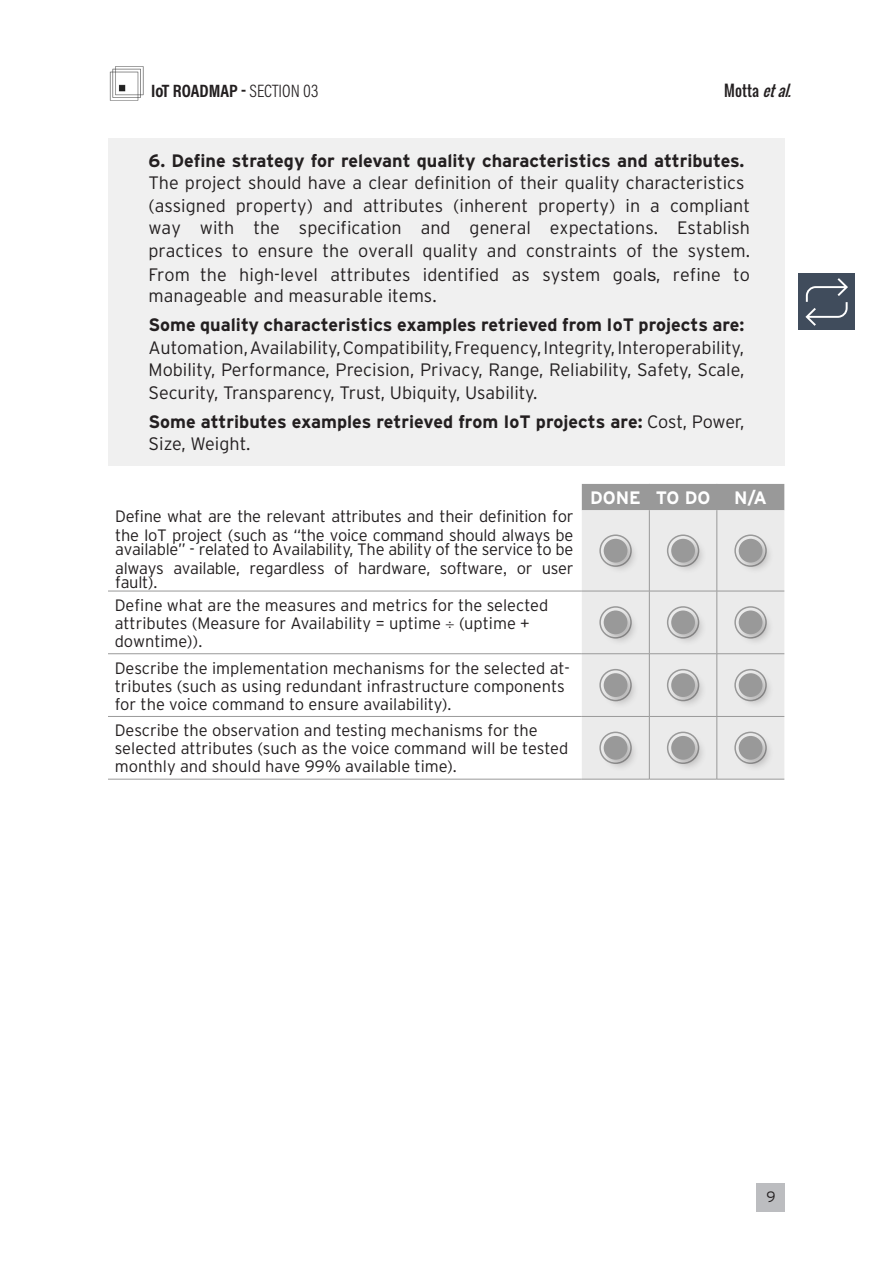
<style>
.page{position:relative;width:893px;height:1263px;background:#fff}
.page>*{position:absolute;margin:0;border:0;box-sizing:border-box;transform-origin:0 0}
.Question{font:300 18px/22.8px "Interstate";color:#231f20}
.Question-2{font:700 18px/29.2px "Interstate";color:#231f20}
.t1{font:700 18px "Acumin Pro Cond";color:#231f20}
.Table_Title{font:700 18px "Interstate";color:#fff}
.Table_text{font:300 16.5px/18px "Interstate";letter-spacing:-.005em;color:#231f20}
.t2{font:15px "Oswald";color:#231f20}
.t3{font:300 15px "Interstate";color:#231f20}
.s1{font-weight:300}
.s2{font-style:italic}
.s3{font-weight:700}
.s4{font-family:"Helvetica Neue";font-weight:400;font-size:17.55px}
.s5{font-family:"Helvetica Neue";font-weight:400}
.s6{font-family:"Minion Pro";font-weight:400}
</style>
<div class="page">
<div style="left:757px;top:1183px;width:28px;height:28px;background:#bcbdc0"></div>
<img style="left:109px;top:66px;width:35px;height:35px">
<div style="left:108px;top:138px;width:677px;height:328px;background:#f0f0f0"></div>
<div style="left:582px;top:510px;width:202px;height:269px;background:#ebebeb"></div>
<div style="left:582px;top:484px;width:202px;height:26px;background:#999"></div>
<hr style="left:649px;top:510px;width:1px;height:81px;background:#999">
<hr style="left:717px;top:510px;width:1px;height:81px;background:#999">
<hr style="left:649px;top:591px;width:1px;height:62px;background:#999">
<hr style="left:717px;top:591px;width:1px;height:62px;background:#999">
<hr style="left:649px;top:654px;width:1px;height:62px;background:#999">
<hr style="left:717px;top:654px;width:1px;height:62px;background:#999">
<hr style="left:649px;top:717px;width:1px;height:62px;background:#999">
<hr style="left:717px;top:717px;width:1px;height:62px;background:#999">
<hr style="left:108px;top:591px;width:474px;height:1px;background:#999">
<hr style="left:582px;top:591px;width:67px;height:1px;background:#999">
<hr style="left:649px;top:591px;width:68px;height:1px;background:#999">
<hr style="left:717px;top:591px;width:67px;height:1px;background:#999">
<hr style="left:108px;top:653px;width:474px;height:1px;background:#999">
<hr style="left:582px;top:653px;width:67px;height:1px;background:#999">
<hr style="left:649px;top:653px;width:68px;height:1px;background:#999">
<hr style="left:717px;top:653px;width:67px;height:1px;background:#999">
<hr style="left:108px;top:716px;width:474px;height:1px;background:#999">
<hr style="left:582px;top:716px;width:67px;height:1px;background:#999">
<hr style="left:649px;top:716px;width:68px;height:1px;background:#999">
<hr style="left:717px;top:716px;width:67px;height:1px;background:#999">
<hr style="left:108px;top:779px;width:474px;height:1px;background:#999">
<hr style="left:582px;top:779px;width:67px;height:1px;background:#999">
<hr style="left:649px;top:779px;width:68px;height:1px;background:#999">
<hr style="left:717px;top:779px;width:67px;height:1px;background:#999">
<div style="left:599px;top:534px;width:33px;height:33px;border:2px solid #999;border-radius:50%"></div>
<div style="left:601px;top:536px;width:38px;height:39px;background:#231f20;opacity:.25"></div>
<div style="left:604px;top:539px;width:23px;height:23px;background:#999;border-radius:50%"></div>
<div style="left:667px;top:534px;width:32px;height:33px;border:2px solid #999;border-radius:50%"></div>
<div style="left:669px;top:536px;width:38px;height:39px;background:#231f20;opacity:.25"></div>
<div style="left:671px;top:539px;width:24px;height:23px;background:#999;border-radius:50%"></div>
<div style="left:734px;top:534px;width:33px;height:33px;border:2px solid #999;border-radius:50%"></div>
<div style="left:736px;top:536px;width:38px;height:39px;background:#231f20;opacity:.25"></div>
<div style="left:739px;top:539px;width:23px;height:23px;background:#999;border-radius:50%"></div>
<div style="left:599px;top:606px;width:33px;height:33px;border:2px solid #999;border-radius:50%"></div>
<div style="left:601px;top:608px;width:38px;height:38px;background:#231f20;opacity:.25"></div>
<div style="left:604px;top:610px;width:23px;height:24px;background:#999;border-radius:50%"></div>
<div style="left:667px;top:606px;width:32px;height:33px;border:2px solid #999;border-radius:50%"></div>
<div style="left:669px;top:608px;width:38px;height:38px;background:#231f20;opacity:.25"></div>
<div style="left:671px;top:610px;width:24px;height:24px;background:#999;border-radius:50%"></div>
<div style="left:734px;top:606px;width:33px;height:33px;border:2px solid #999;border-radius:50%"></div>
<div style="left:736px;top:608px;width:38px;height:38px;background:#231f20;opacity:.25"></div>
<div style="left:739px;top:610px;width:23px;height:24px;background:#999;border-radius:50%"></div>
<div style="left:599px;top:669px;width:33px;height:32px;border:2px solid #999;border-radius:50%"></div>
<div style="left:601px;top:671px;width:38px;height:38px;background:#231f20;opacity:.25"></div>
<div style="left:604px;top:673px;width:23px;height:24px;background:#999;border-radius:50%"></div>
<div style="left:667px;top:669px;width:32px;height:32px;border:2px solid #999;border-radius:50%"></div>
<div style="left:669px;top:671px;width:38px;height:38px;background:#231f20;opacity:.25"></div>
<div style="left:671px;top:673px;width:24px;height:24px;background:#999;border-radius:50%"></div>
<div style="left:734px;top:669px;width:33px;height:32px;border:2px solid #999;border-radius:50%"></div>
<div style="left:736px;top:671px;width:38px;height:38px;background:#231f20;opacity:.25"></div>
<div style="left:739px;top:673px;width:23px;height:24px;background:#999;border-radius:50%"></div>
<div style="left:599px;top:732px;width:33px;height:32px;border:2px solid #999;border-radius:50%"></div>
<div style="left:601px;top:733px;width:38px;height:39px;background:#231f20;opacity:.25"></div>
<div style="left:604px;top:736px;width:23px;height:24px;background:#999;border-radius:50%"></div>
<div style="left:667px;top:732px;width:32px;height:32px;border:2px solid #999;border-radius:50%"></div>
<div style="left:669px;top:733px;width:38px;height:39px;background:#231f20;opacity:.25"></div>
<div style="left:671px;top:736px;width:24px;height:24px;background:#999;border-radius:50%"></div>
<div style="left:734px;top:732px;width:33px;height:32px;border:2px solid #999;border-radius:50%"></div>
<div style="left:736px;top:733px;width:38px;height:39px;background:#231f20;opacity:.25"></div>
<div style="left:739px;top:736px;width:23px;height:24px;background:#999;border-radius:50%"></div>
<div style="left:799px;top:274px;width:56px;height:56px;background:#404c5c"></div>
<svg style="left:805px;top:278px;width:43px;height:48px"></svg>
<p class="t1" style="left:151px;top:79px;width:169px">IoT ROADMAP - <span class="s1">SECTION 03</span></p>
<p class="t2" style="left:724px;top:79px;width:74px">Motta <span class="s2">etal.</span></p>
<p class="Question" style="left:148px;top:149px;width:603px"><span class="s3">6. Define strategy for relevant quality characteristics and attributes.<br></span>The project should have a clear definition of their quality characteristics (assigned property) and attributes (inherent property) in a compliant way with the specification and general expectations. Establish practices to ensure the overall quality and constraints of the system.<br>From the high-level attributes identified as system goal<span class="s4">s</span>, refine to</p>
<p class="Question-2" style="left:148px;top:281px;width:597px"><span class="s1">manageable and measurable items.<br></span>Some quality characteristics examples retrieved from IoT projects are:</p>
<p class="Question" style="left:149px;top:336px;width:597px;text-align:justify">Automation, Availability, Compatibility, Frequency, Integrity, Interoperability, Mobility, Performance, Precision, Privacy, Range, Reliability, Safety, Scale, Security, Transparency, Trust, Ubiquity, Usability.</p>
<p class="Question-2" style="left:148px;top:410px;width:597px;line-height:22.5px">Some attributes examples retrieved from IoT projects are: <span class="s1">Cost, Power,<br>Size, Weight.</span></p>
<p class="Table_Title" style="left:590px;top:488px;width:52px">DONE</p>
<p class="Table_Title" style="left:656px;top:488px;width:56px">TO DO</p>
<p class="Table_Title" style="left:734px;top:488px;width:34px">N/A</p>
<p class="Table_text" style="left:115px;top:506px;width:460px;line-height:18.9px">Define what are the relevant attributes and their definition for the IoT project (such as “the voice com<span class="s5">m</span>and should always be</p>
<p class="Table_text" style="left:115px;top:539px;width:460px;line-height:18.9px">available” - related to Availability, The ability of the service to be always available, regardless of hardware, software<span class="s5">,</span> or user</p>
<p class="Table_text" style="left:115px;top:573px;width:44px">fault).</p>
<p class="Table_text" style="left:115px;top:596px;width:435px">Define what are the measures and metrics for the selected attributes (Measure for Availability = uptime <span class="s6">÷</span> (uptime + downtime)).</p>
<p class="Table_text" style="left:115px;top:659px;width:456px">Describe the implementation mechanisms for the selected at&shy;tributes (such as using redundant infrastructure components for the voice command to ensure availability).</p>
<p class="Table_text" style="left:115px;top:721px;width:455px">Describe the observation and testing mechanisms for the selected attributes (such as the voice command will be tested monthly and should have 99% available time).</p>
<p class="t3" style="left:766px;top:1188px;width:11px">9</p>
</div>
